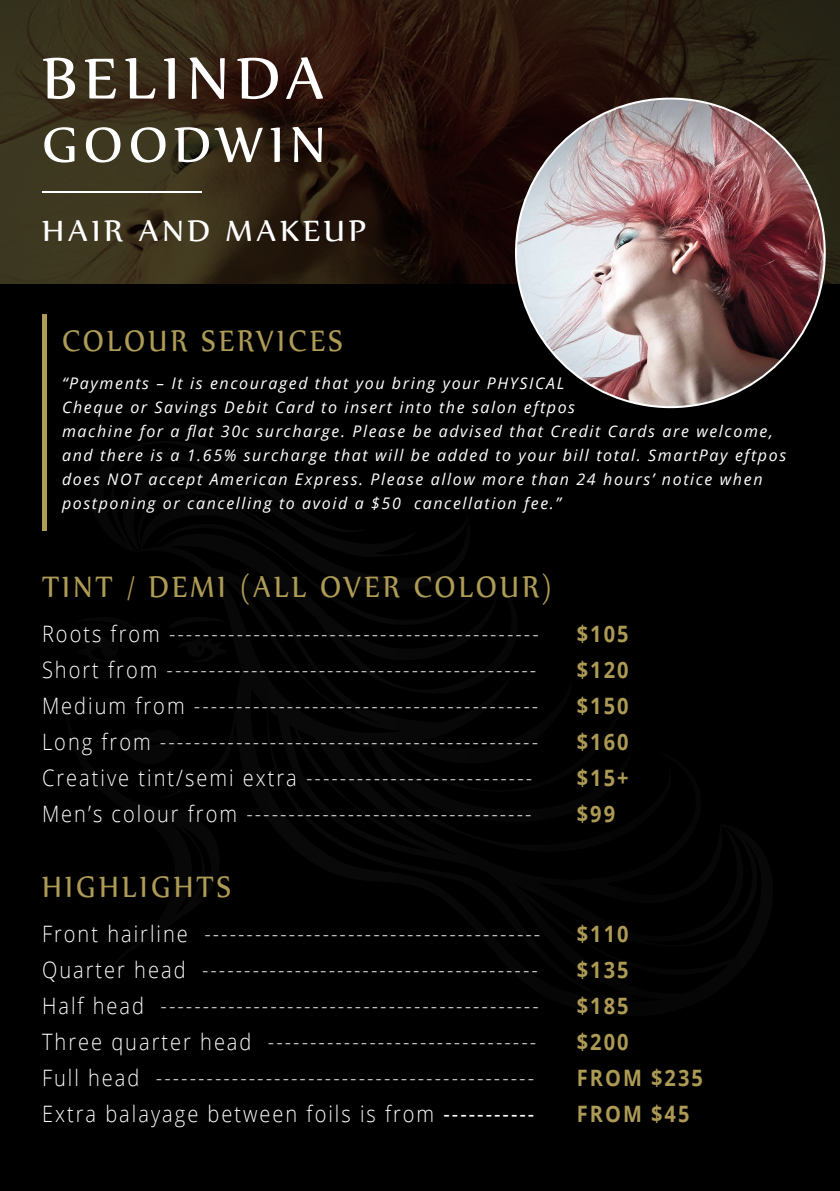
<style>
.page{position:relative;width:840px;height:1191px;background:#fff}
.page>*{position:absolute;margin:0;border:0;box-sizing:border-box;transform-origin:0 0}
.t1{font:70.2px "Nyala";letter-spacing:.1em;color:#fff}
.t2{font:59.4px "Nyala";letter-spacing:.1em;color:#fff}
.t3{font:36.2px "Nyala";letter-spacing:.1em;color:#ae9b56;scale:.88 1}
.t4{font:36px "Nyala";letter-spacing:.1em;color:#fff}
.t5{font:300 22.6px "Open Sans";letter-spacing:.1em;color:#fff;scale:.88 1}
.t6{font:700 22.6px "Open Sans";letter-spacing:.1em;color:#ad9a55;scale:.88 1}
.t7{font:italic 16px/24px "Open Sans";letter-spacing:.1em;color:#fff}
.s1{font-weight:400}
</style>
<div class="page">
<div style="left:0;top:0;width:839px;height:1191px;background:#000"></div>
<div style="left:42px;top:314px;width:5px;height:216px;background:#ae9b56"></div>
<svg style="left:0;top:0;width:839px;height:283px;background:#2d1f12"></svg>
<hr style="left:42px;top:191px;width:159px;height:2px;background:#fff">
<img style="left:515px;top:99px;width:309px;height:308px;border-radius:154px">
<h1 class="t1" style="left:42px;top:36px;width:284px">BELINDA</h1>
<h2 class="t2" style="left:42px;top:109px;width:285px">GOODWIN</h2>
<h3 class="t4" style="left:42px;top:209px;width:325px">HAIR AND MAKEUP</h3>
<h3 class="t3" style="left:62px;top:318px;width:320px">COLOUR SERVICES</h3>
<p class="t7" style="left:62px;top:371px;width:725px">“Payments – It is encouraged that you bring your PHYSICAL<br>Cheque or Savings Debit Card to insert into the salon eftpos<br>machine for a flat 30c surcharge. Please be advised that Credit Cards are welcome, and there is a 1.65% surcharge that will be added to your bill total. SmartPay eftpos does NOT accept American Express. Please allow more than 24 hours’ notice when postponing or cancelling to avoid a $50 cancellation fee.”</p>
<h3 class="t3" style="left:42px;top:564px;width:581px">TINT / DEMI (ALL OVER COLOUR)</h3>
<p class="t5" style="left:42px;top:618px;width:565px">Roots from --------------------------------------------</p>
<p class="t6" style="left:576px;top:618px;width:60px">$105</p>
<p class="t5" style="left:42px;top:654px;width:563px">Short from --------------------------------------------</p>
<p class="t6" style="left:576px;top:654px;width:60px">$120</p>
<p class="t5" style="left:42px;top:690px;width:565px">Medium from -----------------------------------------</p>
<p class="t6" style="left:576px;top:690px;width:60px">$150</p>
<p class="t5" style="left:42px;top:726px;width:565px">Long from ---------------------------------------------</p>
<p class="t6" style="left:576px;top:726px;width:60px">$160</p>
<p class="t5" style="left:42px;top:762px;width:558px">Creative tint/semi extra ---------------------------</p>
<p class="t6" style="left:576px;top:762px;width:60px">$15+</p>
<p class="t5" style="left:42px;top:798px;width:557px">Men’s colour from ----------------------------------</p>
<p class="t6" style="left:576px;top:798px;width:45px">$99</p>
<h3 class="t3" style="left:42px;top:864px;width:216px">HIGHLIGHTS</h3>
<p class="t5" style="left:42px;top:918px;width:567px">Front hairline ----------------------------------------</p>
<p class="t6" style="left:576px;top:918px;width:60px">$110</p>
<p class="t5" style="left:42px;top:954px;width:564px">Quarter head ----------------------------------------</p>
<p class="t6" style="left:576px;top:954px;width:60px">$135</p>
<p class="t5" style="left:42px;top:990px;width:565px">Half head ---------------------------------------------</p>
<p class="t6" style="left:576px;top:990px;width:60px">$185</p>
<p class="t5" style="left:42px;top:1026px;width:563px">Three quarter head --------------------------------</p>
<p class="t6" style="left:576px;top:1026px;width:60px">$200</p>
<p class="t5" style="left:42px;top:1062px;width:560px">Full head ---------------------------------------------</p>
<p class="t6" style="left:576px;top:1062px;width:144px">FROM $235</p>
<p class="t5" style="left:42px;top:1098px;width:560px">Extra balayage between foils is from <span class="s1">-----------</span></p>
<p class="t6" style="left:576px;top:1098px;width:129px">FROM $45</p>
</div>
